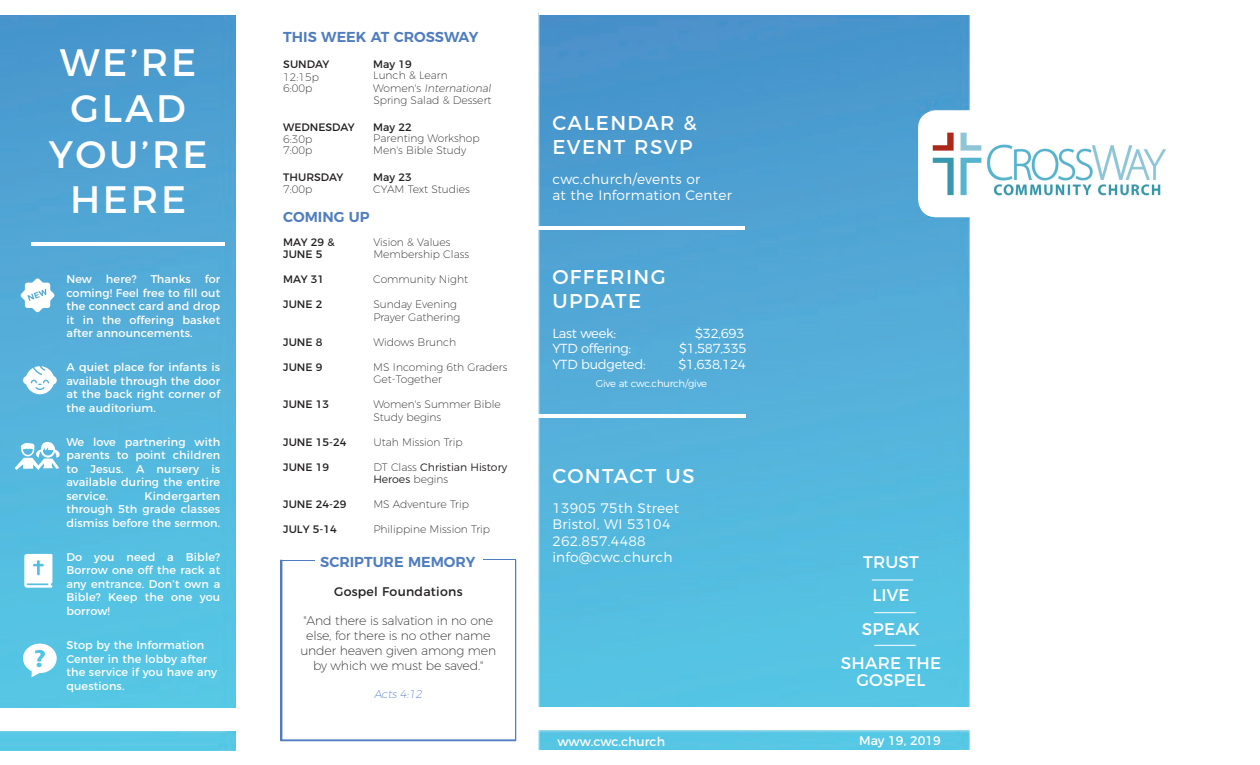
<style>
.page{position:relative;width:1260px;height:765px;background:#fff}
.page>*{position:absolute;margin:0;border:0;box-sizing:border-box;transform-origin:0 0}
.t1{font:38.25px "Montserrat";letter-spacing:.07em;color:#fff}
.t2{font:20px "Montserrat";letter-spacing:.07em;color:#fff}
.t3{font:16.88px/16.9px "Montserrat";letter-spacing:.01em;color:#fff;text-align:center}
.t4{font:600 14.38px "Montserrat";color:#507dbf}
.t5{font:300 13.75px/16.5px "Montserrat";letter-spacing:.02em;color:#fff}
.t6{font:300 13.12px "Montserrat";letter-spacing:-.02em;color:#fff}
.t7{font:200 12.5px/15px "Montserrat";letter-spacing:-.01em;color:#231f20;text-align:center}
.t8{font:12.5px "Montserrat";color:#fff}
.t9{font:12.5px "Montserrat";letter-spacing:.02em;color:#231f20}
.t10{font:11.25px/13.5px "Montserrat";letter-spacing:.01em;color:#fff;text-align:justify}
.t11{font:200 11.25px "Montserrat";color:#507dbf}
.t12{font:200 10.75px/12.5px "Montserrat";color:#231f20}
.t13{font:10.75px "Montserrat";color:#231f20}
.t14{font:300 10.75px/12.5px "Montserrat";color:#231f20}
.t15{font:300 10px "Montserrat";letter-spacing:-.02em;color:#fff}
.s1{font-weight:200}
</style>
<div class="page">
<img style="left:280px;top:11px;width:690px;height:739px">
<img style="left:0;top:15px;width:236px;height:736px">
<hr style="left:872px;top:580px;width:41px;height:1px;background:#fff">
<hr style="left:874px;top:612px;width:42px;height:1px;background:#fff">
<hr style="left:874px;top:645px;width:42px;height:1px;background:#fff">
<hr style="left:529px;top:226px;width:216px;height:4px;background:#fff">
<hr style="left:530px;top:414px;width:215px;height:4px;background:#fff">
<div style="left:281px;top:740px;width:235px;height:1px;border:1px solid #507dbf"></div>
<hr style="left:282px;top:560px;width:33px;height:1px;background:#507dbf">
<div style="left:281px;top:560px;width:1px;height:181px;border:1px solid #507dbf"></div>
<hr style="left:516px;top:560px;width:1px;height:180px;background:#507dbf">
<div style="left:515px;top:560px;width:1px;height:181px;border:1px solid #507dbf"></div>
<hr style="left:31px;top:242px;width:194px;height:4px;background:#fff">
<svg style="left:20px;top:278px;width:35px;height:34px"></svg>
<svg style="left:23px;top:644px;width:34px;height:33px"></svg>
<svg style="left:15px;top:442px;width:47px;height:28px"></svg>
<svg style="left:23px;top:366px;width:34px;height:28px"></svg>
<svg style="left:24px;top:554px;width:28px;height:34px"></svg>
<div style="left:918px;top:110px;width:233px;height:107px;background:#fff;border-radius:18px"></div>
<div style="left:0;top:709px;width:245px;height:22px;background:#fff"></div>
<div style="left:539px;top:708px;width:443px;height:22px;background:#fff"></div>
<div style="left:539px;top:0;width:433px;height:15px;background:#fff"></div>
<img style="left:932px;top:132px;width:234px;height:64px">
<hr style="left:483px;top:559px;width:33px;height:1px;background:#507dbf">
<p class="t1" style="left:60px;top:32px;width:138px">WE’RE</p>
<p class="t1" style="left:71px;top:77px;width:117px">GLAD</p>
<p class="t1" style="left:49px;top:123px;width:160px">YOU’RE</p>
<p class="t1" style="left:70px;top:169px;width:118px">HERE</p>
<p class="t10" style="left:66px;top:272px;width:155px">New here? Thanks for coming! Feel free to fill out the connect card and drop it in the offering basket after announcements.</p>
<p class="t10" style="left:66px;top:360px;width:155px">A quiet place for infants is available through the door at the back right corner of the auditorium.</p>
<p class="t10" style="left:66px;top:434px;width:155px">We love partnering with parents to point children to Jesus. A nursery is available during the entire service.</p>
<p class="t10" style="left:66px;top:488px;width:155px;text-indent:78px">Kindergarten through 5th grade classes dismiss before the sermon.</p>
<p class="t10" style="left:66px;top:549px;width:155px">Do you need a Bible?<br>Borrow one off the rack at any entrance. Don’t own a Bible? Keep the one you borrow!</p>
<p class="t10" style="left:66px;top:637px;width:152px;text-align:left">Stop by the Information<br>Center in the lobby after the service if you have any questions.</p>
<p class="t4" style="left:283px;top:25px;width:197px">THIS WEEK AT CROSSWAY</p>
<p class="t13" style="left:283px;top:56px;width:48px">SUNDAY</p>
<p class="t13" style="left:373px;top:56px;width:40px">May 19</p>
<p class="t12" style="left:283px;top:70px;width:37px">12:15p</p>
<p class="t12" style="left:373px;top:68px;width:76px">Lunch &amp; Learn</p>
<p class="t12" style="left:283px;top:81px;width:31px">6:00p</p>
<p class="t12" style="left:373px;top:81px;width:121px">Wo m e n 's International<br>Spring Salad &amp; Dessert</p>
<p class="t13" style="left:283px;top:118px;width:73px">WEDNESDAY</p>
<p class="t13" style="left:373px;top:118px;width:40px">May 22</p>
<p class="t12" style="left:283px;top:132px;width:31px">6:30p</p>
<p class="t12" style="left:373px;top:131px;width:108px">Parenting Workshop</p>
<p class="t12" style="left:283px;top:143px;width:31px">7:00p</p>
<p class="t12" style="left:373px;top:143px;width:94px">Men's Bible Study</p>
<p class="t13" style="left:283px;top:168px;width:62px">THURSDAY</p>
<p class="t13" style="left:373px;top:168px;width:40px">May 23</p>
<p class="t12" style="left:283px;top:182px;width:31px">7:00p</p>
<p class="t12" style="left:373px;top:182px;width:98px">CYAM Text Studies</p>
<p class="t4" style="left:283px;top:205px;width:88px">COMING UP</p>
<p class="t13" style="left:283px;top:233px;width:53px">MAY 29 &amp;</p>
<p class="t12" style="left:373px;top:235px;width:79px">Vision &amp; Values</p>
<p class="t13" style="left:283px;top:246px;width:41px">JUNE 5</p>
<p class="t12" style="left:373px;top:247px;width:97px">Membership Class</p>
<p class="t13" style="left:283px;top:271px;width:42px">MAY 31</p>
<p class="t12" style="left:373px;top:272px;width:96px">Community Night</p>
<p class="t13" style="left:283px;top:296px;width:41px">JUNE 2</p>
<p class="t12" style="left:373px;top:297px;width:88px">Sunday Evening<br>Prayer Gathering</p>
<p class="t13" style="left:283px;top:333px;width:41px">JUNE 8</p>
<p class="t12" style="left:373px;top:335px;width:84px">Widows Brunch</p>
<p class="t13" style="left:283px;top:358px;width:41px">JUNE 9</p>
<p class="t12" style="left:373px;top:360px;width:136px">MS Incoming 6th Graders<br>Get-Together</p>
<p class="t13" style="left:283px;top:396px;width:47px">JUNE 13</p>
<p class="t12" style="left:373px;top:397px;width:129px">Women's Summer Bible<br>Study begins</p>
<p class="t13" style="left:283px;top:433px;width:65px">JUNE 15-24</p>
<p class="t12" style="left:373px;top:435px;width:91px">Utah Mission Trip</p>
<p class="t13" style="left:283px;top:458px;width:47px">JUNE 19</p>
<p class="t14" style="left:373px;top:460px;width:136px"><span class="s1">DT Class</span> Christian History<br>Heroes <span class="s1">begins</span></p>
<p class="t13" style="left:283px;top:496px;width:65px">JUNE 24-29</p>
<p class="t12" style="left:373px;top:497px;width:97px">MS Adventure Trip</p>
<p class="t13" style="left:283px;top:521px;width:55px">JULY 5-14</p>
<p class="t12" style="left:373px;top:522px;width:118px">Philippine Mission Trip</p>
<p class="t4" style="left:320px;top:550px;width:157px">SCRIPTURE MEMORY</p>
<p class="t9" style="left:334px;top:582px;width:130px">Gospel Foundations</p>
<p class="t7" style="left:300px;top:612px;width:197px">"And there is salvation in no one else, for there is no other name under heaven given among men by which we must be saved."</p>
<p class="t11" style="left:374px;top:686px;width:52px">Acts 4:12</p>
<p class="t2" style="left:552px;top:107px;width:146px">CALENDAR &amp;</p>
<p class="t2" style="left:552px;top:131px;width:142px">EVENT RSVP</p>
<p class="t5" style="left:552px;top:169px;width:181px">cwc.church/events or<br>at the Information Center</p>
<p class="t2" style="left:552px;top:261px;width:115px">OFFERING</p>
<p class="t2" style="left:552px;top:285px;width:90px">UPDATE</p>
<p class="t6" style="left:552px;top:323px;width:65px">Last week:</p>
<p class="t6" style="left:695px;top:323px;width:51px">$32,693</p>
<p class="t6" style="left:552px;top:338px;width:80px">YTD offering:</p>
<p class="t6" style="left:679px;top:338px;width:69px">$1,587,335</p>
<p class="t6" style="left:552px;top:354px;width:95px">YTD budgeted:</p>
<p class="t6" style="left:678px;top:354px;width:69px">$1,638,124</p>
<p class="t15" style="left:596px;top:375px;width:113px">Give at cwc.church/give</p>
<p class="t2" style="left:552px;top:459px;width:144px">CONTACT US</p>
<p class="t5" style="left:552px;top:498px;width:128px">13905 75th Street</p>
<p class="t5" style="left:552px;top:515px;width:120px">Bristol, WI 53104</p>
<p class="t5" style="left:552px;top:531px;width:95px">262.857.4488</p>
<p class="t5" style="left:552px;top:548px;width:122px">info@cwc.church</p>
<p class="t8" style="left:557px;top:731px;width:109px">www.cwc.church</p>
<p class="t3" style="left:863px;top:552px;width:57px">TRUST</p>
<p class="t3" style="left:872px;top:586px;width:39px">LIVE</p>
<p class="t3" style="left:862px;top:619px;width:60px">SPEAK</p>
<p class="t3" style="left:841px;top:653px;width:102px">SHARE THE<br>GOSPEL</p>
<p class="t8" style="left:859px;top:731px;width:83px">May 19, 2019</p>
</div>
